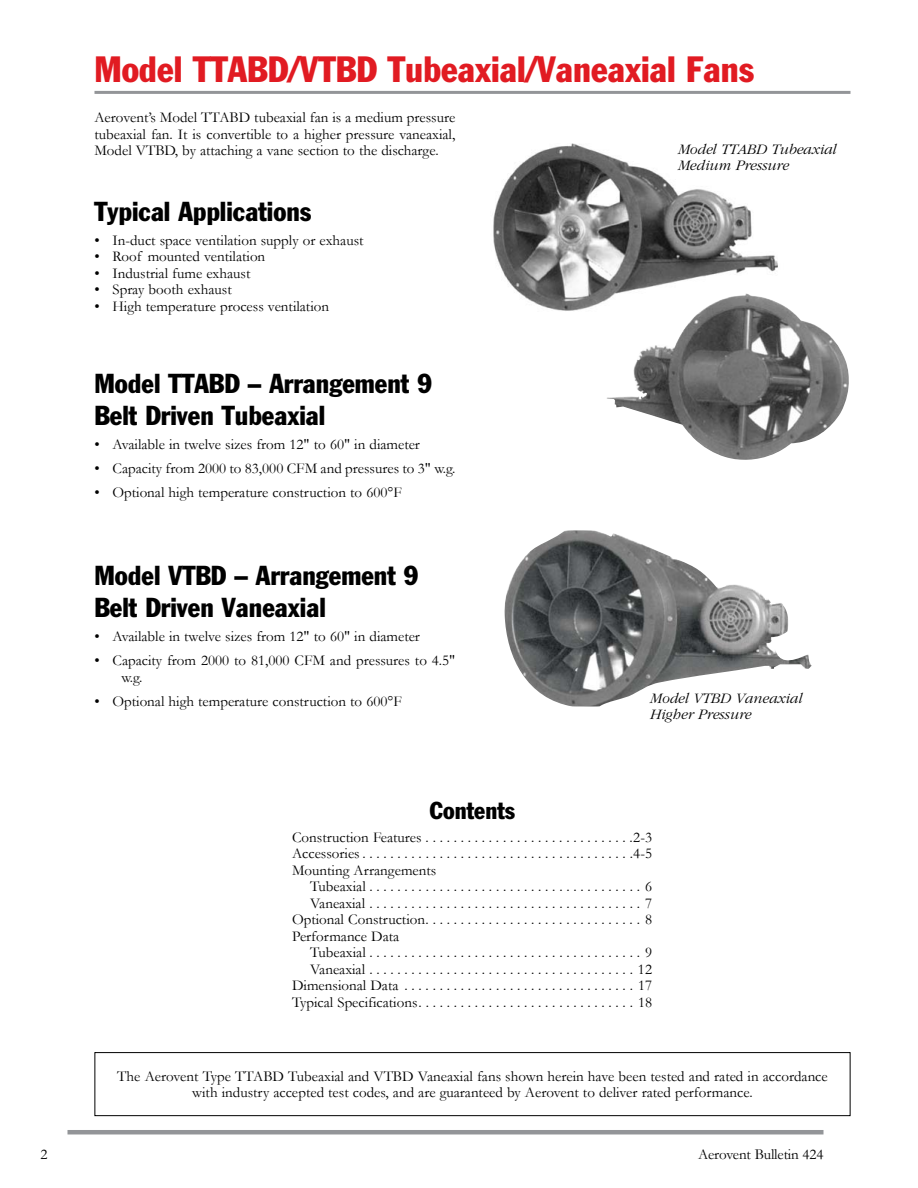
<style>
.page{position:relative;width:918px;height:1188px;background:#fff}
.page>*{position:absolute;margin:0;border:0;box-sizing:border-box;transform-origin:0 0}
.t1{font:condensed 36px "Franklin Gothic";color:#e11b22}
.t2{font:condensed 27px/32.4px "Franklin Gothic";color:#000}
.t3{font:condensed 24px "Franklin Gothic";color:#000}
.t4{font:15px/16.5px "Garamond";color:#000;text-align:justify}
.t5{font:italic 300 15px/16.5px "Garamond";color:#000}
</style>
<div class="page">
<hr style="left:68px;top:1130px;width:756px;height:4px;background:#939598">
<img style="left:493px;top:143px;width:285px;height:168px">
<img style="left:607px;top:293px;width:242px;height:167px">
<div style="left:94px;top:1052px;width:756px;height:64px;border:1px solid #000"></div>
<hr style="left:94px;top:91px;width:756px;height:3px;background:#939598">
<img style="left:504px;top:530px;width:308px;height:177px">
<h1 class="t1" style="left:94px;top:47px;width:661px">Model TTABD/VTBD Tubeaxial/Vaneaxial Fans</h1>
<p class="t4" style="left:94px;top:109px;width:362px">Aerovent’s Model TTABD tubeaxial fan is a medium pressure tubeaxial fan. It is convertible to a higher pressure vaneaxial, Model VTBD, by attaching a vane section to the discharge.</p>
<h2 class="t2" style="left:94px;top:195px;width:218px">Typical Applications</h2>
<p class="t4" style="left:94px;top:231px;width:271px">• In-duct space ventilation supply or exhaust</p>
<p class="t4" style="left:94px;top:248px;width:172px">• Roof mounted ventilation</p>
<p class="t4" style="left:94px;top:264px;width:157px">• Industrial fume exhaust</p>
<p class="t4" style="left:94px;top:281px;width:139px">• Spray booth exhaust</p>
<p class="t4" style="left:94px;top:297px;width:236px">• High temperature process ventilation</p>
<h2 class="t2" style="left:94px;top:366px;width:339px">Model TTABD – Arrangement 9<br>Belt Driven Tubeaxial</h2>
<p class="t4" style="left:94px;top:436px;width:327px">• Available in twelve sizes from 12" to 60" in diameter</p>
<p class="t4" style="left:94px;top:460px;width:361px">• Capacity from 2000 to 83,000 CFM and pressures to 3" w.g.</p>
<p class="t4" style="left:94px;top:484px;width:309px">• Optional high temperature construction to 600°F</p>
<h2 class="t2" style="left:94px;top:559px;width:325px">Model VTBD – Arrangement 9<br>Belt Driven Vaneaxial</h2>
<p class="t4" style="left:94px;top:628px;width:327px">• Available in twelve sizes from 12" to 60" in diameter</p>
<p class="t4" style="left:122px;top:652px;width:335px;text-indent:-27px">• Capacity from 2000 to 81,000 CFM and pressures to 4.5" w. g.</p>
<p class="t4" style="left:94px;top:692px;width:309px">• Optional high temperature construction to 600°F</p>
<p class="t5" style="left:678px;top:141px;width:160px">Model TTABD Tubeaxial<br>Medium Pressure</p>
<p class="t5" style="left:650px;top:690px;width:154px">Model VTBD Vaneaxial<br>Higher Pressure</p>
<h3 class="t3" style="left:430px;top:796px;width:87px">Contents</h3>
<p class="t4" style="left:292px;top:828px;width:362px">Construction Features . . . . . . . . . . . . . . . . . . . . . . . . . . . . . 2-3<br>Accessories . . . . . . . . . . . . . . . . . . . . . . . . . . . . . . . . . . . . . . 4-5<br>Mounting Arrangements</p>
<p class="t4" style="left:310px;top:878px;width:343px">Tubeaxial . . . . . . . . . . . . . . . . . . . . . . . . . . . . . . . . . . . . . . . 6</p>
<p class="t4" style="left:310px;top:894px;width:343px">Vaneaxial . . . . . . . . . . . . . . . . . . . . . . . . . . . . . . . . . . . . . . . 7</p>
<p class="t4" style="left:292px;top:911px;width:361px">Optional Construction . . . . . . . . . . . . . . . . . . . . . . . . . . . . . . . 8</p>
<p class="t4" style="left:292px;top:927px;width:109px">Performance Data</p>
<p class="t4" style="left:310px;top:944px;width:343px">Tubeaxial . . . . . . . . . . . . . . . . . . . . . . . . . . . . . . . . . . . . . . . 9</p>
<p class="t4" style="left:310px;top:960px;width:343px">Vaneaxial . . . . . . . . . . . . . . . . . . . . . . . . . . . . . . . . . . . . . . 12</p>
<p class="t4" style="left:292px;top:977px;width:362px">Dimensional Data . . . . . . . . . . . . . . . . . . . . . . . . . . . . . . . . . 17</p>
<p class="t4" style="left:292px;top:993px;width:362px">Typical Specifications . . . . . . . . . . . . . . . . . . . . . . . . . . . . . . . 18</p>
<p class="t4" style="left:117px;top:1067px;width:712px;text-align:center">The Aerovent Type TTABD Tubeaxial and VTBD Vaneaxial fans shown herein have been tested and rated in accordance with industry accepted test codes, and are guaranteed by Aerovent to deliver rated performance.</p>
<p class="t4" style="left:41px;top:1146px;width:9px">2</p>
<p class="t4" style="left:698px;top:1146px;width:127px">Aerovent Bulletin 424</p>
</div>
